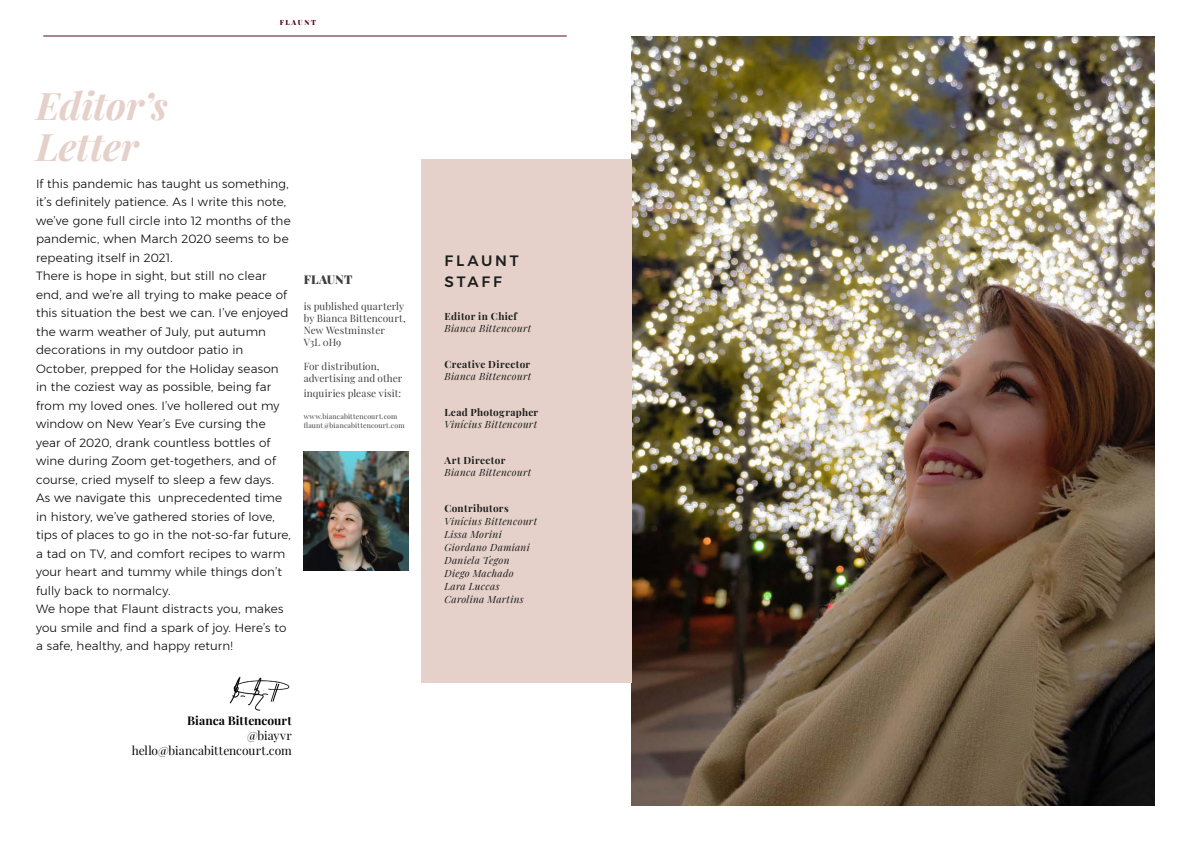
<style>
.page{position:relative;width:1191px;height:842px;background:#fff}
.page>*{position:absolute;margin:0;border:0;box-sizing:border-box;transform-origin:0 0}
.t1{font:italic 700 38px "Playfair Display";letter-spacing:-.005em;color:#e5d1c9}
.t2{font:500 15px "Montserrat";letter-spacing:.19em;color:#1c1d1c}
.Body_Text{font:12px "Playfair Display";color:#040504}
.Body_Text-2{font:700 12px "Playfair Display";color:#040504}
.Body_Text-3{font:300 11.9px/18.5px "Montserrat";letter-spacing:.01em;color:#040504}
.Body_Text-4{font:11.9px "Playfair Display";letter-spacing:.015em;color:#3e3e3e}
.Magazine_Title{font:italic 10px "Playfair Display";letter-spacing:.035em;color:#1c1d1c}
.Body_Text-5{font:10px/12px "Playfair Display";letter-spacing:.01em;color:#3e3e3e}
.Magazine_Title-2{font:700 10px "Playfair Display";letter-spacing:.035em;color:#1c1d1c}
.Body_Text-6{font:7px "Playfair Display";letter-spacing:.02em;color:#3e3e3e}
.t3{font:7px "Playfair Display";letter-spacing:.225em;color:#5b0925}
</style>
<div class="page">
<img style="left:631px;top:36px;width:524px;height:770px">
<div style="left:421px;top:159px;width:210px;height:524px;background:#e5d1c9"></div>
<img style="left:304px;top:452px;width:104px;height:119px">
<img style="left:229px;top:676px;width:61px;height:34px">
<hr style="left:43px;top:36px;width:524px;height:1px;background:#5b0925">
<p class="t3" style="left:280px;top:17px;width:38px">FLAUNT</p>
<p class="t1" style="left:36px;top:75px;width:133px">Editor’s</p>
<p class="t1" style="left:36px;top:116px;width:104px">Letter</p>
<p class="Body_Text-3" style="left:36px;top:174px;width:256px">If this pandemic has taught us something, it’s definitely patience. As I write this note, we’ve gone full circle into 12 months of the pandemic, when March 2020 seems to be repeating itself in 2021.</p>
<p class="Body_Text-3" style="left:36px;top:267px;width:254px">There is hope in sight, but still no clear end, and we’re all trying to make peace of this situation the best we can. I’ve enjoyed the warm weather of July, put autumn decorations in my outdoor patio in October, prepped for the Holiday season in the coziest way as possible, being far from my loved ones. I’ve hollered out my window on New Year’s Eve cursing the year of 2020, drank countless bottles of wine during Zoom get-togethers, and of course, cried myself to sleep a few days.</p>
<p class="Body_Text-3" style="left:36px;top:489px;width:256px">As we navigate this unprecedented time in history, we’ve gathered stories of love, tips of places to go in the not-so-far future, a tad on TV, and comfort recipes to warm your heart and tummy while things don’t fully back to normalcy.</p>
<p class="Body_Text-3" style="left:36px;top:600px;width:252px">We hope that Flaunt distracts you, makes you smile and find a spark of joy. Here’s to a safe, healthy, and happy return!</p>
<p class="Body_Text-4" style="left:304px;top:270px;width:50px">FLAUNT</p>
<p class="Body_Text-5" style="left:304px;top:300px;width:103px">is published quarterly by Bianca Bittencourt,</p>
<p class="Body_Text-5" style="left:304px;top:324px;width:83px">New Westminster</p>
<p class="Body_Text-5" style="left:304px;top:336px;width:39px">V3L 0H9</p>
<p class="Body_Text-5" style="left:304px;top:360px;width:100px">For distribution, advertising and other</p>
<p class="Body_Text-5" style="left:304px;top:386px;width:99px">inquiries please visit:</p>
<p class="Body_Text-6" style="left:304px;top:411px;width:95px">www.biancabittencourt.com</p>
<p class="Body_Text-6" style="left:304px;top:420px;width:102px">flaunt@biancabittencourt.com</p>
<p class="Body_Text-2" style="left:187px;top:711px;width:106px">Bianca Bittencourt</p>
<p class="Body_Text" style="left:247px;top:726px;width:46px">@biayvr</p>
<p class="Body_Text" style="left:132px;top:741px;width:161px">hello@biancabittencourt.com</p>
<p class="t2" style="left:444px;top:249px;width:76px">FLAUNT</p>
<p class="t2" style="left:444px;top:270px;width:59px">STAFF</p>
<p class="Magazine_Title-2" style="left:444px;top:308px;width:74px">Editor in Chief</p>
<p class="Magazine_Title" style="left:444px;top:320px;width:88px">Bianca Bittencourt</p>
<p class="Magazine_Title-2" style="left:444px;top:356px;width:87px">Creative Director</p>
<p class="Magazine_Title" style="left:444px;top:368px;width:88px">Bianca Bittencourt</p>
<p class="Magazine_Title-2" style="left:444px;top:404px;width:95px">Lead Photographer</p>
<p class="Magazine_Title" style="left:444px;top:416px;width:94px">Vinícius Bittencourt</p>
<p class="Magazine_Title-2" style="left:444px;top:452px;width:62px">Art Director</p>
<p class="Magazine_Title" style="left:444px;top:464px;width:88px">Bianca Bittencourt</p>
<p class="Magazine_Title-2" style="left:444px;top:500px;width:66px">Contributors</p>
<p class="Magazine_Title" style="left:444px;top:513px;width:94px">Vinícius Bittencourt</p>
<p class="Magazine_Title" style="left:444px;top:526px;width:59px">Lissa Morini</p>
<p class="Magazine_Title" style="left:444px;top:539px;width:87px">Giordano Damiani</p>
<p class="Magazine_Title" style="left:444px;top:552px;width:67px">Daniela Tegon</p>
<p class="Magazine_Title" style="left:444px;top:565px;width:71px">Diego Machado</p>
<p class="Magazine_Title" style="left:444px;top:578px;width:57px">Lara Luccas</p>
<p class="Magazine_Title" style="left:444px;top:591px;width:81px">Carolina Martins</p>
</div>
